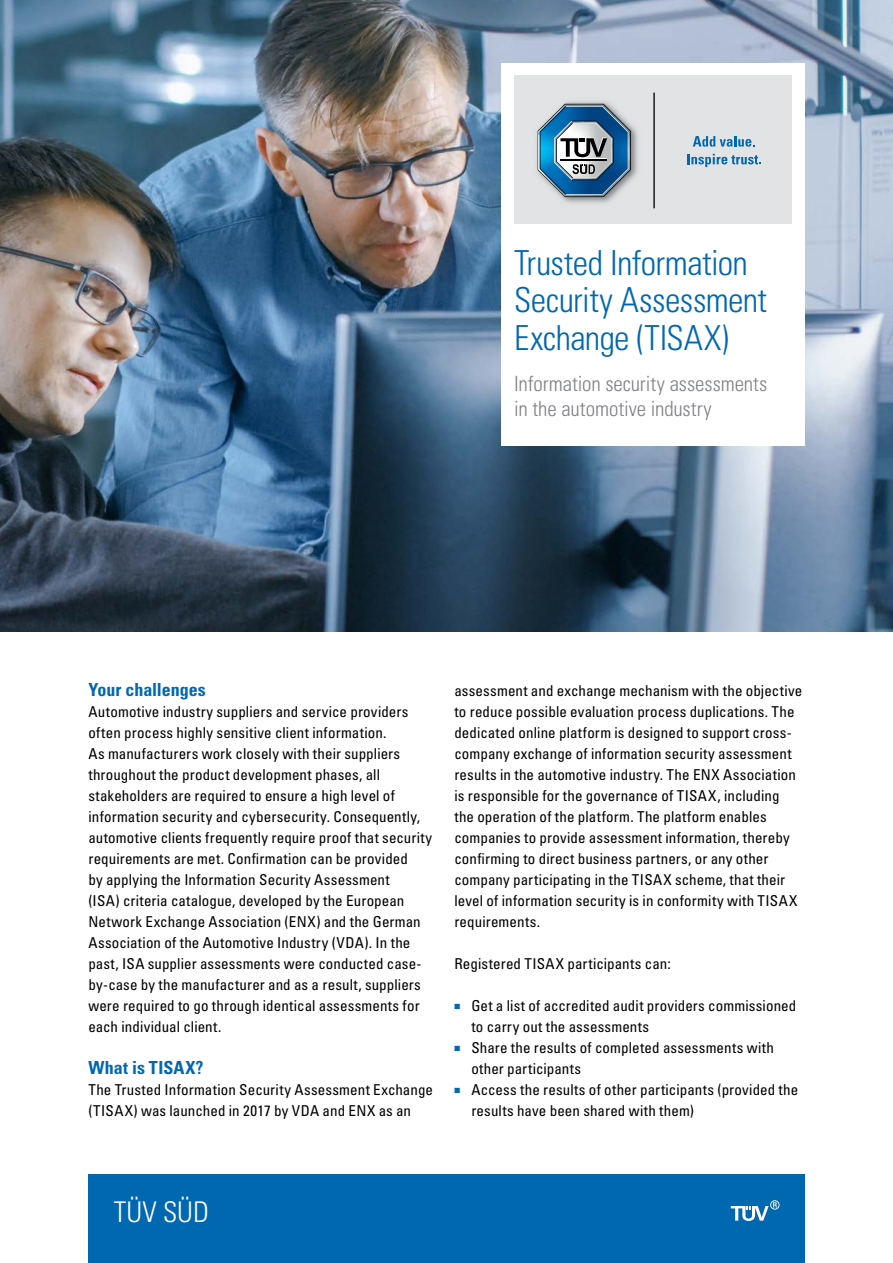
<style>
.page{position:relative;width:893px;height:1263px;background:#fff}
.page>*{position:absolute;margin:0;border:0;box-sizing:border-box;transform-origin:0 0}
.t1{font:34.5px/37.5px "Univers LTCYR 47 Light Cond";letter-spacing:-.015em;color:#0067b1}
.t2{font:28.5px "Univers LTCYR 47 Light Cond";color:#fff}
.t3{font:21px/25.5px "Univers LTCYR 47 Light Cond";letter-spacing:-.005em;color:#808285}
.t4{font:18px "Univers LTCYR 67 Bold Cond";color:#0067b1}
.t5{font:condensed 15px/21px "Univers LTCYR 57";letter-spacing:.01em;color:#000}
.s1{color:#0067b1}
</style>
<div class="page">
<img style="left:0;top:0;width:893px;height:631px">
<div style="left:88px;top:1174px;width:717px;height:89px;background:#0067b1"></div>
<svg style="left:731px;top:1200px;width:48px;height:21px"></svg>
<div style="left:501px;top:63px;width:304px;height:383px;background:#fff"></div>
<div style="left:514px;top:76px;width:278px;height:148px;background:#e2e3e4"></div>
<hr style="left:653px;top:93px;width:2px;height:115px;background:#000">
<img style="left:536px;top:101px;width:102px;height:102px">
<svg style="left:538px;top:104px;width:93px;height:93px"></svg>
<svg style="left:693px;top:136px;width:62px;height:11px"></svg>
<svg style="left:687px;top:154px;width:74px;height:13px"></svg>
<h1 class="t1" style="left:514px;top:242px;width:255px">Trusted Information<br>Security Assessment<br>Exchange (TISAX)</h1>
<h3 class="t3" style="left:514px;top:369px;width:255px">Information security assessments in the automotive industry</h3>
<p class="t4" style="left:88px;top:678px;width:119px">Your challenges</p>
<p class="t5" style="left:88px;top:700px;width:345px">Automotive industry suppliers and service providers often process highly sensitive client information.<br>As manufacturers work closely with their suppliers throughout the product development phases, all stakeholders are required to ensure a high level of information security and cybersecurity. Consequently, automotive clients frequently require proof that security requirements are met. Confirmation can be provided<br>by applying the Information Security Assessment<br>(ISA) criteria catalogue, developed by the European Network Exchange Association (ENX) and the German Association of the Automotive Industry (VDA). In the past, ISA supplier assessments were conducted case&shy;by-case by the manufacturer and as a result, suppliers were required to go through identical assessments for each individual client.</p>
<p class="t4" style="left:88px;top:1056px;width:117px">What is TISAX?</p>
<p class="t5" style="left:88px;top:1078px;width:346px">The Trusted Information Security Assessment Exchange (TISAX) was launched in 2017 by VDA and ENX as an</p>
<p class="t5" style="left:454px;top:679px;width:349px">assessment and exchange mechanism with the objective to reduce possible evaluation process duplications. The dedicated online platform is designed to support cross&shy;company exchange of information security assessment results in the automotive industry. The ENX Association is responsible for the governance of TISAX, including the operation of the platform. The platform enables companies to provide assessment information, thereby confirming to direct business partners, or any other company participating in the TISAX scheme, that their level of information security is in conformity with TISAX requirements.</p>
<p class="t5" style="left:454px;top:952px;width:218px">Registered TISAX participants can:</p>
<p class="t5" style="left:471px;top:994px;width:326px;text-indent:-17px"><span class="s1">■</span> Get a list of accredited audit providers commissioned to carry out the assessments</p>
<p class="t5" style="left:471px;top:1036px;width:304px;text-indent:-17px"><span class="s1">■</span> Share the results of completed assessments with other participants</p>
<p class="t5" style="left:471px;top:1078px;width:328px;text-indent:-17px"><span class="s1">■</span> Access the results of other participants (provided the results have been shared with them)</p>
<h2 class="t2" style="left:114px;top:1192px;width:97px">TÜV SÜD</h2>
</div>
